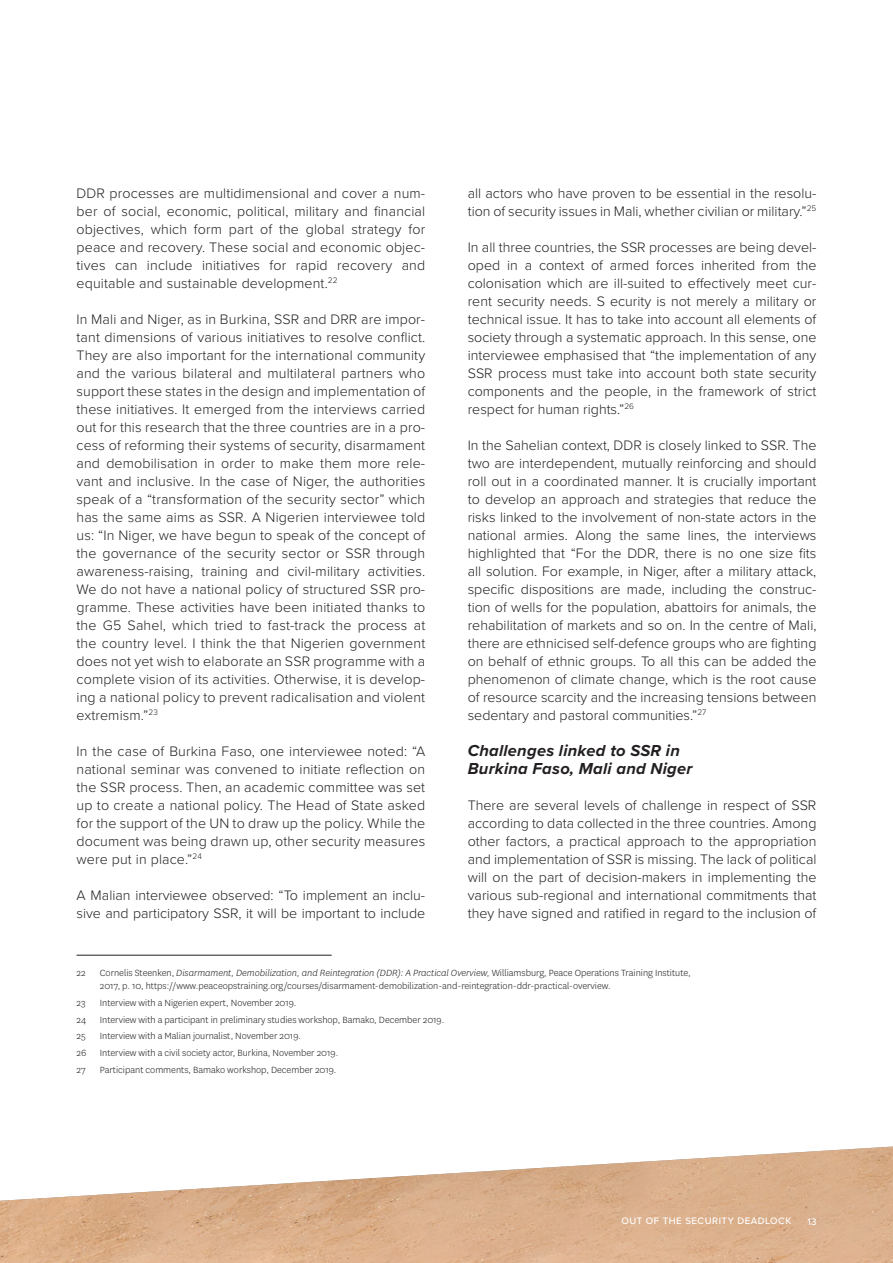
<style>
.page{position:relative;width:893px;height:1263px;background:#fff}
.page>*{position:absolute;margin:0;border:0;box-sizing:border-box;transform-origin:0 0}
.Intertitres{font:italic 700 16.5px/18px "Proxima Nova";letter-spacing:.015em;color:#231f20}
.Texte-indd{font:300 14.25px/18px "Proxima Nova";color:#231f20;text-align:justify}
.NDBP{font:300 10.5px/12.6px "National";color:#231f20}
.t1{font:500 9.75px "Proxima Nova";letter-spacing:.05em;color:#fff}
.s1{font-style:italic}
</style>
<div class="page">
<img style="left:0;top:1146px;width:893px;height:117px">
<hr style="left:77px;top:955px;width:255px;height:1px;background:#231f20">
<p class="Texte-indd" style="left:77px;top:183px;width:350px">DDR processes are multidimensional and cover a num&shy;ber of social, economic, political, military and financial objectives, which form part of the global strategy for peace and recovery. These social and economic objec&shy;tives can include initiatives for rapid recovery and equitable and sustainable development.<sup>22</sup></p>
<p class="Texte-indd" style="left:77px;top:309px;width:350px">In Mali and Niger, as in Burkina, SSR and DRR are impor&shy;tant dimensions of various initiatives to resolve conflict.<br>They are also important for the international community and the various bilateral and multilateral partners who support these states in the design and implementation of these initiatives. It emerged from the interviews carried out for this research that the three countries are in a pro&shy;cess of reforming their systems of security, disarmament and demobilisation in order to make them more rele&shy;vant and inclusive. In the case of Niger, the authorities speak of a “transformation of the security sector” which has the same aims as SSR. A Nigerien interviewee told us: “In Niger, we have begun to speak of the concept of the governance of the security sector or SSR through awareness-raising, training and civil-military activities.<br>We do not have a national policy of structured SSR pro&shy;gramme. These activities have been initiated thanks to the G5 Sahel, which tried to fast-track the process at the country level. I think the that Nigerien government does not yet wish to elaborate an SSR programme with a complete vision of its activities. Otherwise, it is develop&shy;ing a national policy to prevent radicalisation and violent extremism.”<sup>23</sup></p>
<p class="Texte-indd" style="left:77px;top:741px;width:350px">In the case of Burkina Faso, one interviewee noted: “A national seminar was convened to initiate reflection on the SSR process. Then, an academic committee was set up to create a national policy. The Head of State asked for the support of the UN to draw up the policy. While the document was being drawn up, other security measures were put in place.”<sup>24</sup></p>
<p class="Texte-indd" style="left:77px;top:885px;width:350px">A Malian interviewee observed: “To implement an inclu&shy;sive and participatory SSR, it will be important to include</p>
<p class="Texte-indd" style="left:468px;top:183px;width:350px">all actors who have proven to be essential in the resolu&shy;tion of security issues in Mali, whether civilian or military.”<sup>25</sup></p>
<p class="Texte-indd" style="left:468px;top:237px;width:350px">In all three countries, the SSR processes are being devel&shy;oped in a context of armed forces inherited from the colonisation which are ill-suited to effectively meet cur&shy;rent security needs. S ecurity is not merely a military or technical issue. It has to take into account all elements of society through a systematic approach. In this sense, one interviewee emphasised that “the implementation of any SSR process must take into account both state security components and the people, in the framework of strict respect for human rights.”<sup>26</sup></p>
<p class="Texte-indd" style="left:468px;top:435px;width:350px">In the Sahelian context, DDR is closely linked to SSR. The two are interdependent, mutually reinforcing and should roll out in a coordinated manner. It is crucially important to develop an approach and strategies that reduce the risks linked to the involvement of non-state actors in the national armies. Along the same lines, the interviews highlighted that “For the DDR, there is no one size fits all solution. For example, in Niger, after a military attack, specific dispositions are made, including the construc&shy;tion of wells for the population, abattoirs for animals, the rehabilitation of markets and so on. In the centre of Mali, there are ethnicised self-defence groups who are fighting on behalf of ethnic groups. To all this can be added the phenomenon of climate change, which is the root cause of resource scarcity and the increasing tensions between sedentary and pastoral communities.”<sup>27</sup></p>
<p class="Intertitres" style="left:468px;top:741px;width:226px">Challenges linked to SSR in<br>Burkina Faso, Mali and Niger</p>
<p class="Texte-indd" style="left:468px;top:795px;width:350px">There are several levels of challenge in respect of SSR according to data collected in the three countries. Among other factors, a practical approach to the appropriation and implementation of SSR is missing. The lack of political will on the part of decision-makers in implementing the various sub-regional and international commitments that they have signed and ratified in regard to the inclusion of</p>
<p class="NDBP" style="left:77px;top:966px;width:11px">22</p>
<p class="NDBP" style="left:100px;top:966px;width:592px">Cornelis Steenken, <span class="s1">Disarmament, Demobilization, and Reintegration (DDR): A Practical Overview,</span> Williamsburg, Peace Operations Training Institute,<br>2017, p. 10, https://www.peaceopstraining.org/courses/disarmament-demobilization-and-reintegration-ddr-practical-overview.</p>
<p class="NDBP" style="left:77px;top:996px;width:11px">23</p>
<p class="NDBP" style="left:100px;top:996px;width:198px">Interview with a Nigerien expert, November 2019.</p>
<p class="NDBP" style="left:77px;top:1013px;width:11px">24</p>
<p class="NDBP" style="left:100px;top:1013px;width:346px">Interview with a participant in preliminary studies workshop, Bamako, December 2019.</p>
<p class="NDBP" style="left:77px;top:1030px;width:11px">25</p>
<p class="NDBP" style="left:100px;top:1030px;width:203px">Interview with a Malian journalist, November 2019.</p>
<p class="NDBP" style="left:77px;top:1046px;width:11px">26</p>
<p class="NDBP" style="left:100px;top:1046px;width:240px">Interview with a civil society actor, Burkina, November 2019.</p>
<p class="NDBP" style="left:77px;top:1063px;width:11px">27</p>
<p class="NDBP" style="left:100px;top:1063px;width:238px">Participant comments, Bamako workshop, December 2019.</p>
<p class="t1" style="left:621px;top:1213px;width:171px">OUT OF THE SECURITY DEADLOCK</p>
<p class="t1" style="left:808px;top:1214px;width:11px">13</p>
</div>
